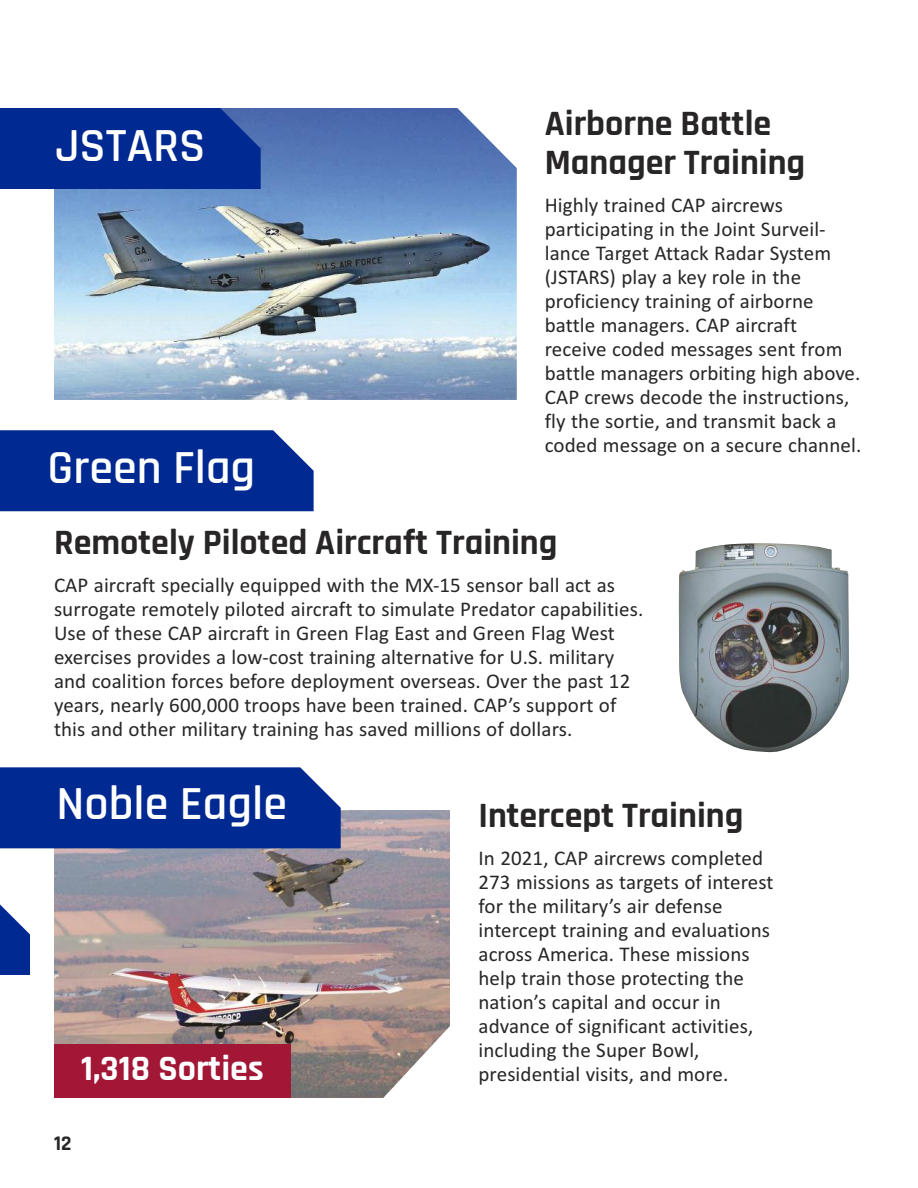
<style>
.page{position:relative;width:918px;height:1188px;background:#fff}
.page>*{position:absolute;margin:0;border:0;box-sizing:border-box;transform-origin:0 0}
.t1{font:600 48px "Rajdhani";color:#fff}
.t2{font:700 36px/39px "Rajdhani";color:#272526}
.t3{font:700 36px "Rajdhani";color:#fff}
.t4{font:21px/24px "Calibri";letter-spacing:.005em;color:#272526}
.t5{font:700 21px "Rajdhani";color:#272526}
</style>
<div class="page">
<img style="left:54px;top:810px;width:396px;height:288px">
<img style="left:54px;top:108px;width:463px;height:292px">
<img style="left:679px;top:543px;width:170px;height:209px">
<svg style="left:0;top:904px;width:30px;height:71px"></svg>
<div style="left:0;top:108px;width:261px;height:81px;background:#002991"></div>
<div style="left:0;top:430px;width:314px;height:81px;background:#002991"></div>
<div style="left:0;top:767px;width:341px;height:81px;background:#002991"></div>
<div style="left:54px;top:1044px;width:237px;height:54px;background:#a21636"></div>
<h2 class="t2" style="left:545px;top:105px;width:262px">Airborne Battle<br>Manager Training</h2>
<p class="t4" style="left:545px;top:192px;width:318px">Highly trained CAP aircrews participating in the Joint Surveil&shy;lance Target Attack Radar System (JSTARS) play a key role in the proficiency training of airborne battle managers. CAP aircraft receive coded messages sent from battle managers orbiting high above.<br>CAP crews decode the instructions, fly the sortie, and transmit back a coded message on a secure channel.</p>
<h1 class="t1" style="left:55px;top:117px;width:152px">JSTARS</h1>
<h1 class="t1" style="left:47px;top:439px;width:209px">Green Flag</h1>
<h2 class="t2" style="left:54px;top:524px;width:505px">Remotely Piloted Aircraft Training</h2>
<p class="t4" style="left:54px;top:573px;width:591px">CAP aircraft specially equipped with the MX-15 sensor ball act as surrogate remotely piloted aircraft to simulate Predator capabilities.<br>Use of these CAP aircraft in Green Flag East and Green Flag West exercises provides a low-cost training alternative for U.S. military and coalition forces before deployment overseas. Over the past 12 years, nearly 600,000 troops have been trained. CAP’s support of this and other military training has saved millions of dollars.</p>
<h1 class="t1" style="left:57px;top:775px;width:232px">Noble Eagle</h1>
<h2 class="t3" style="left:81px;top:1047px;width:184px">1,318 Sorties</h2>
<p class="t5" style="left:54px;top:1130px;width:19px">12</p>
<h2 class="t2" style="left:478px;top:797px;width:266px">Intercept Training</h2>
<p class="t4" style="left:478px;top:845px;width:297px">In 2021, CAP aircrews completed<br>273 missions as targets of interest for the military’s air defense intercept training and evaluations across America. These missions help train those protecting the nation’s capital and occur in advance of significant activities, including the Super Bowl, presidential visits, and more.</p>
</div>
